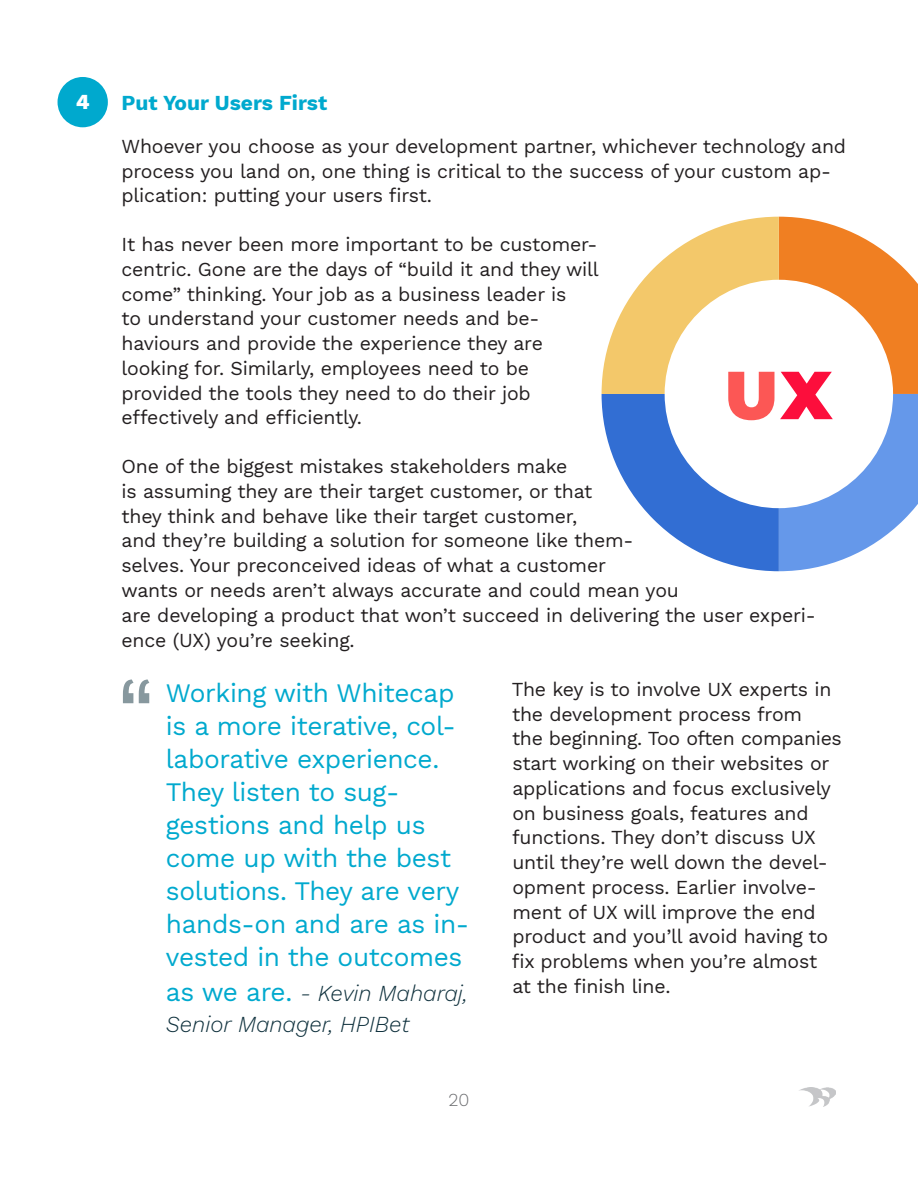
<style>
.page{position:relative;width:918px;height:1188px;background:#fff}
.page>*{position:absolute;margin:0;border:0;box-sizing:border-box;transform-origin:0 0}
.t1{font:90px "Oswald";color:#0f313d}
.t2{font:26.25px/33px "Work Sans";letter-spacing:-.015em;color:#00a9ce}
.t3{font:italic 300 22.5px/31.5px "Work Sans";color:#0f313d}
.t4{font:700 21px "Work Sans";color:#00a9ce}
.t5{font:800 21px "Work Sans";color:#fff}
.t6{font:19.5px/24.8px "Work Sans";letter-spacing:-.01em;color:#231f20}
.t7{font:300 18px "Work Sans";color:#6c6d70}
.s1{font-weight:400;font-style:normal;font-size:26.25px;color:#00a9ce}
</style>
<div class="page">
<img style="left:799px;top:1088px;width:36px;height:19px">
<svg style="left:602px;top:217px;width:316px;height:354px"></svg>
<div style="left:58px;top:77px;width:50px;height:50px;background:#00a9ce;border-radius:50%"></div>
<p class="t5" style="left:76px;top:86px;width:15px">4</p>
<p class="t4" style="left:122px;top:87px;width:207px">Put Your Users First</p>
<p class="t6" style="left:122px;top:133px;width:726px">Whoever you choose as your development partner, whichever technology and process you land on, one thing is critical to the success of your custom ap&shy;plication: putting your users first.</p>
<p class="t6" style="left:122px;top:231px;width:479px">It has never been more important to be customer&shy;centric. Gone are the days of “build it and they will come” thinking. Your job as a business leader is<br>to understand your customer needs and be&shy;haviours and provide the experience they are looking for. Similarly, employees need to be provided the tools they need to do their job effectively and efficiently.</p>
<p class="t6" style="left:122px;top:453px;width:696px">One of the biggest mistakes stakeholders make<br>is assuming they are their target customer, or that<br>they think and behave like their target customer,<br>and they’re building a solution for someone like them-<br>selves. Your preconceived ideas of what a customer<br>wants or needs aren’t always accurate and could mean you<br>are developing a product that won’t succeed in delivering the user experi&shy;ence (UX) you’re seeking.</p>
<p class="t6" style="left:512px;top:676px;width:332px">The key is to involve UX experts in the development process from<br>the beginning. Too often companies start working on their websites or applications and focus exclusively on business goals, features and functions. They don’t discuss UX until they’re well down the devel&shy;opment process. Earlier involve&shy;ment of UX will improve the end product and you’ll avoid having to fix problems when you’re almost<br>at the finish line.</p>
<h1 class="t1" style="left:120px;top:639px;width:36px">“</h1>
<p class="t2" style="left:166px;top:676px;width:305px">Working with Whitecap is a more iterative, col&shy;laborative experience.<br>They listen to sug&shy;gestions and help us come up with the best solutions. They are very hands-on and are as in&shy;vested in the outcomes</p>
<p class="t3" style="left:166px;top:976px;width:303px"><span class="s1">as we are.</span> - Kevin Maharaj,<br>Senior Manager, HPIBet</p>
<p class="t7" style="left:448px;top:1086px;width:23px">20</p>
</div>
